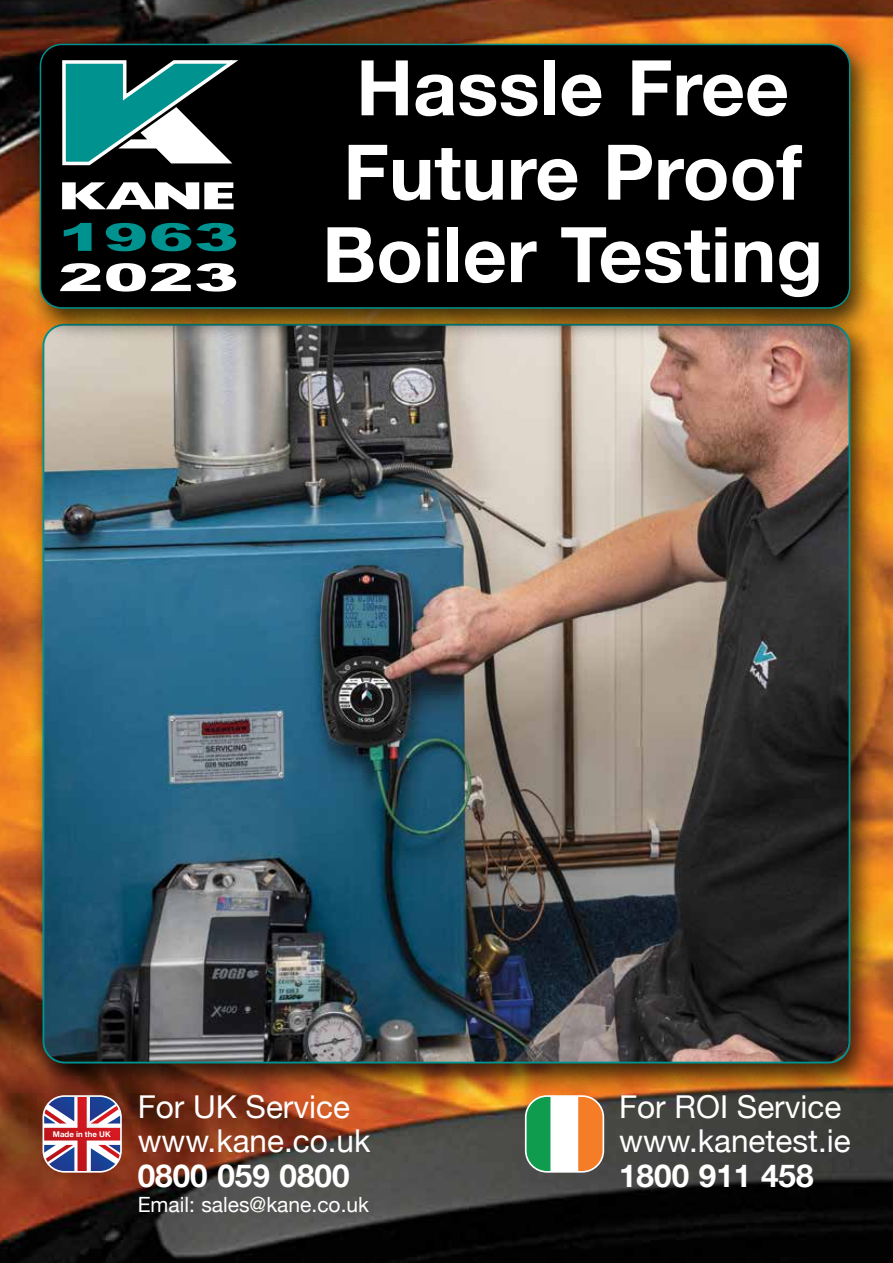
<style>
.page{position:relative;width:893px;height:1263px;background:#fff}
.page>*{position:absolute;margin:0;border:0;box-sizing:border-box;transform-origin:0 0}
.t1{font:700 76.8px/83.4px "Helvetica Neue";color:#fff;text-align:center}
.t2{font:31.5px/34.5px "Helvetica Neue";color:#fff}
.t3{font:700 31.5px "Helvetica Neue";color:#fff}
.t4{font:21px "Helvetica Neue";color:#fff}
.t5{font:700 12px "Helvetica Neue";color:#fff}
.t6{font:700 7.95px "Helvetica Neue";color:#fff}
</style>
<div class="page">
<img style="left:0;top:0;width:893px;height:1263px">
<div style="left:28px;top:313px;width:851px;height:783px;background:#000;opacity:.75"></div>
<img style="left:43px;top:342px;width:806px;height:720px">
<svg style="left:43px;top:1096px;width:78px;height:76px"></svg>
<div style="left:43px;top:1095px;width:79px;height:78px;border:2px solid #fff;border-radius:21px"></div>
<svg style="left:526px;top:1096px;width:77px;height:76px"></svg>
<div style="left:525px;top:1095px;width:79px;height:78px;border:2px solid #fff;border-radius:21px"></div>
<div style="left:25px;top:33px;width:854px;height:309px;background:#000;opacity:.75"></div>
<div style="left:40px;top:44px;width:810px;height:264px;background:#000;border-radius:21px"></div>
<div style="left:40px;top:44px;width:810px;height:265px;border:2px solid #00928f;border-radius:21px"></div>
<svg style="left:60px;top:263px;width:40px;height:28px"></svg>
<svg style="left:106px;top:263px;width:130px;height:29px"></svg>
<svg style="left:64px;top:223px;width:28px;height:28px"></svg>
<svg style="left:106px;top:223px;width:130px;height:28px"></svg>
<svg style="left:62px;top:60px;width:176px;height:106px"></svg>
<svg style="left:62px;top:182px;width:172px;height:27px"></svg>
<h1 class="t1" style="left:322px;top:48px;width:502px">Hassle Free<br>Future Proof<br>Boiler Testing</h1>
<p class="t5" style="left:49px;top:1124px;width:68px">Made in UK</p>
<p class="t6" style="left:53px;top:1128px;width:59px">Made in the UK</p>
<p class="t2" style="left:138px;top:1091px;width:234px">For UK Service www.kane.co.uk</p>
<p class="t3" style="left:138px;top:1151px;width:213px">0800 059 0800</p>
<p class="t4" style="left:138px;top:1189px;width:233px">Email: sales@kane.co.uk</p>
<p class="t2" style="left:619px;top:1091px;width:233px">For ROI Service www.kanetest.ie</p>
<p class="t3" style="left:619px;top:1151px;width:196px">1800 911 458</p>
</div>
